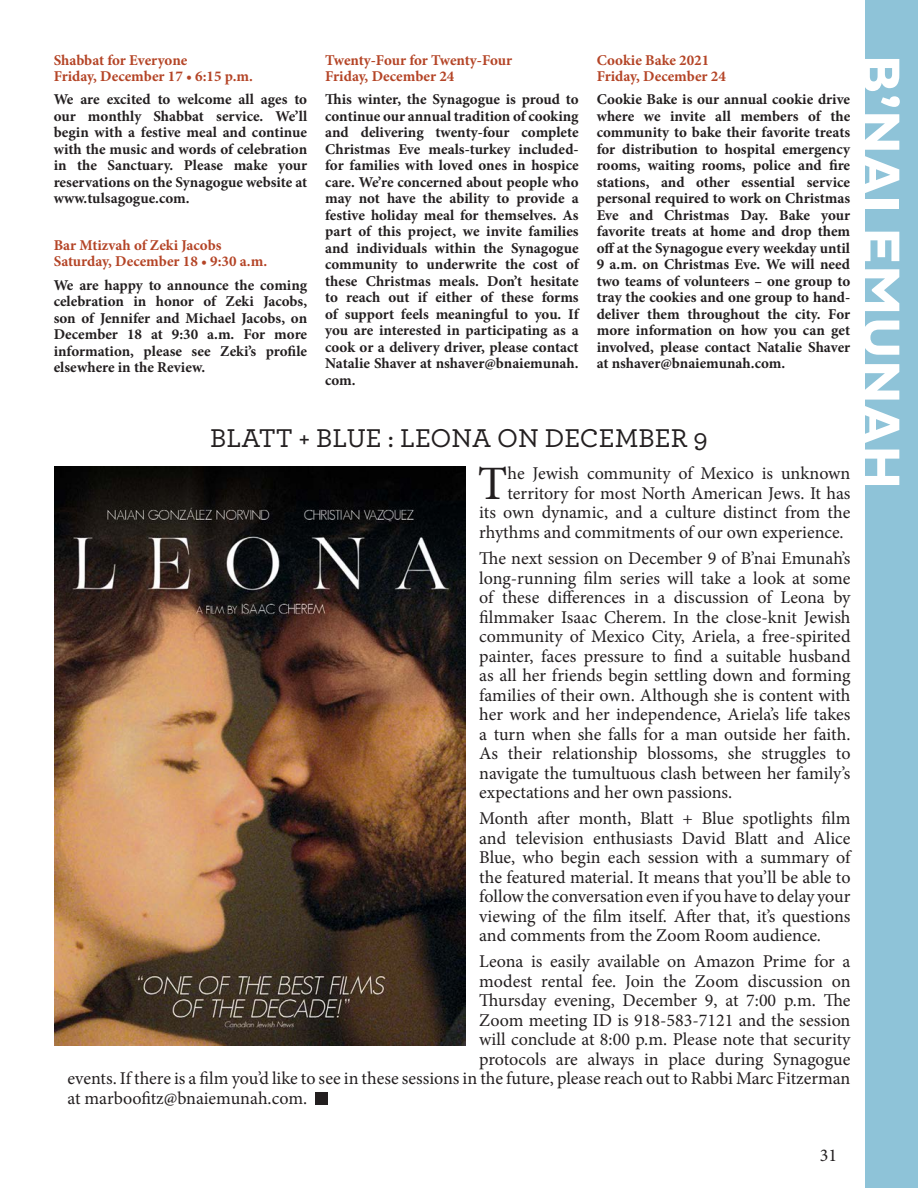
<style>
.page{position:relative;width:918px;height:1188px;background:#fff}
.page>*{position:absolute;margin:0;border:0;box-sizing:border-box;transform-origin:0 0}
.t1{font:700 54px "Pluto Sans";letter-spacing:.015em;color:#fff}
.t2{font:48px "Minion Pro";color:#231f20}
.Article_Body{font:500 27px "Archer";color:#231f20}
.t3{font:18px/19.5px "Minion Pro";letter-spacing:-.005em;color:#231f20;text-align:justify}
.t4{font:700 15px/16.5px "Minion Pro";color:#231f20;text-align:justify}
.t5{font:700 15px "Minion Pro";color:#b44426}
</style>
<div class="page">
<div style="left:865px;top:0;width:53px;height:1188px;background:#8ec3d8"></div>
<img style="left:54px;top:466px;width:412px;height:580px">
<div style="left:315px;top:1093px;width:13px;height:12px;background:#231f20"></div>
<p class="t5" style="left:54px;top:49px;width:135px">Shabbat for Everyone</p>
<p class="t5" style="left:54px;top:66px;width:201px">Friday, December 17 • 6:15 p.m.</p>
<p class="t4" style="left:54px;top:91px;width:255px">We are excited to welcome all ages to our monthly Shabbat service. We’ll begin with a festive meal and continue with the music and words of celebration in the Sanctuary. Please make your reservations on the Synagogue website at www.tulsagogue.com.</p>
<p class="t5" style="left:54px;top:235px;width:169px">Bar Mtizvah of Zeki Jacobs</p>
<p class="t5" style="left:54px;top:251px;width:215px">Saturday, December 18 • 9:30 a.m.</p>
<p class="t4" style="left:54px;top:276px;width:255px">We are happy to announce the coming celebration in honor of Zeki Jacobs, son of Jennifer and Michael Jacobs, on December 18 at 9:30 a.m. For more information, please see Zeki’s profile elsewhere in the Review.</p>
<p class="t5" style="left:325px;top:49px;width:189px">Twenty-Four for Twenty-Four</p>
<p class="t5" style="left:325px;top:66px;width:131px">Friday, December 24</p>
<p class="t4" style="left:325px;top:91px;width:256px">This winter, the Synagogue is proud to continue our annual tradition of cooking and delivering twenty-four complete Christmas Eve meals-turkey included&shy;for families with loved ones in hospice care. We’re concerned about people who may not have the ability to provide a festive holiday meal for themselves. As part of this project, we invite families and individuals within the Synagogue community to underwrite the cost of these Christmas meals. Don’t hesitate to reach out if either of these forms of support feels meaningful to you. If you are interested in participating as a cook or a delivery driver, please contact Natalie Shaver at nshaver@bnaiemunah. com.</p>
<p class="t5" style="left:597px;top:49px;width:114px">Cookie Bake 2021</p>
<p class="t5" style="left:597px;top:66px;width:131px">Friday, December 24</p>
<p class="t4" style="left:597px;top:91px;width:255px">Cookie Bake is our annual cookie drive where we invite all members of the community to bake their favorite treats for distribution to hospital emergency rooms, waiting rooms, police and fire stations, and other essential service personal required to work on Christmas Eve and Christmas Day. Bake your favorite treats at home and drop them off at the Synagogue every weekday until 9 a.m. on Christmas Eve. We will need two teams of volunteers – one group to tray the cookies and one group to hand&shy;deliver them throughout the city. For more information on how you can get involved, please contact Natalie Shaver at nshaver@bnaiemunah.com.</p>
<p class="Article_Body" style="left:210px;top:418px;width:499px">BLATT + BLUE : LEONA ON DECEMBER 9</p>
<p class="t2" style="left:478px;top:451px;width:31px">T</p>
<p class="t3" style="left:508px;top:464px;width:344px">he Jewish community of Mexico is unknown</p>
<p class="t3" style="left:508px;top:483px;width:344px">territory for most North American Jews. It has</p>
<p class="t3" style="left:479px;top:503px;width:373px">its own dynamic, and a culture distinct from the</p>
<p class="t3" style="left:479px;top:522px;width:366px">rhythms and commitments of our own experience.</p>
<p class="t3" style="left:479px;top:549px;width:373px">The next session on December 9 of B’nai Emunah’s long-running film series will take a look at some of these differences in a discussion of Leona by filmmaker Isaac Cherem. In the close-knit Jewish community of Mexico City, Ariela, a free-spirited painter, faces pressure to find a suitable husband as all her friends begin settling down and forming families of their own. Although she is content with her work and her independence, Ariela’s life takes a turn when she falls for a man outside her faith.<br>As their relationship blossoms, she struggles to navigate the tumultuous clash between her family’s expectations and her own passions.</p>
<p class="t3" style="left:479px;top:809px;width:373px">Month after month, Blatt + Blue spotlights film and television enthusiasts David Blatt and Alice Blue, who begin each session with a summary of the featured material. It means that you’ll be able to follow the conversation even if you have to delay your viewing of the film itself. After that, it’s questions and comments from the Zoom Room audience.</p>
<p class="t3" style="left:479px;top:952px;width:373px">Leona is easily available on Amazon Prime for a</p>
<p class="t3" style="left:479px;top:972px;width:373px">modest rental fee. Join the Zoom discussion on</p>
<p class="t3" style="left:479px;top:991px;width:373px">Thursday evening, December 9, at 7:00 p.m. The</p>
<p class="t3" style="left:479px;top:1011px;width:373px">Zoom meeting ID is 918-583-7121 and the session</p>
<p class="t3" style="left:479px;top:1030px;width:373px">will conclude at 8:00 p.m. Please note that security</p>
<p class="t3" style="left:479px;top:1050px;width:373px">protocols are always in place during Synagogue</p>
<p class="t3" style="left:68px;top:1069px;width:784px">events. If there is a film you’d like to see in these sessions in the future, please reach out to Rabbi Marc Fitzerman</p>
<p class="t3" style="left:68px;top:1088px;width:241px">at marboofitz@bnaiemunah.com.</p>
<p class="t1" style="left:912px;top:54px;width:437px;rotate:90deg">B’NAI EMUNAH</p>
<p class="t3" style="left:820px;top:1146px;width:19px">31</p>
</div>
